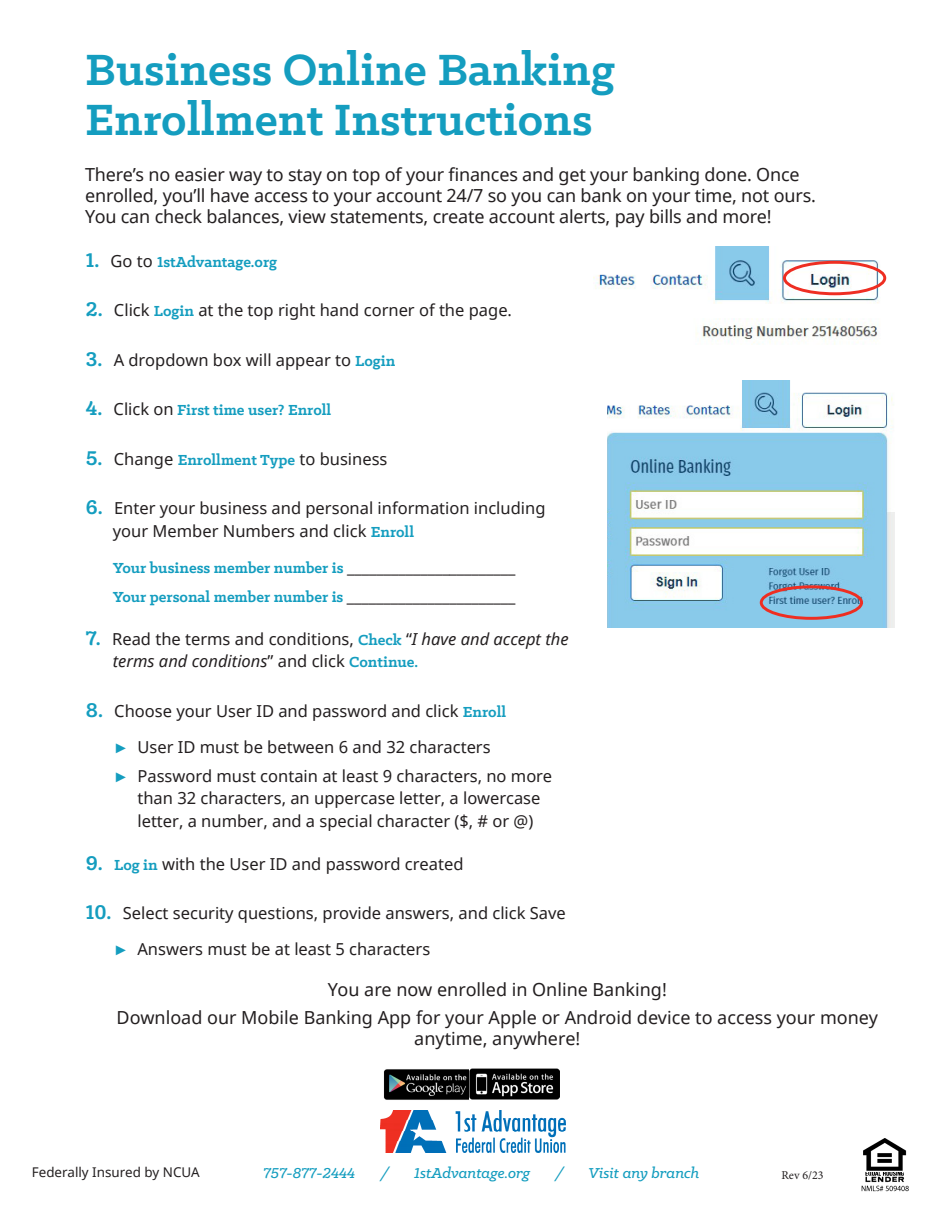
<style>
.page{position:relative;width:945px;height:1215px;background:#fff}
.page>*{position:absolute;margin:0;border:0;box-sizing:border-box;transform-origin:0 0}
.t1{font:700 49.5px/49.5px "Klinic Slab";color:#149dbf}
.Body_Copy{font:18px/21px "Noto Sans";letter-spacing:-.01em;color:#231f20}
.t2{font:16.5px/22.5px "Noto Sans";color:#231f20}
.Body_Copy-2{font:700 16.5px "Klinic Slab";color:#149dbf}
.Subheader{font:italic 500 16.2px "Klinic Slab";color:#149dbf}
.Body{font:13.35px "Noto Sans";color:#231f20}
.t3{font:12px "Minion Pro";color:#231f20}
.s1{font-size:22.5px}
.s2{font-family:"Noto Sans";font-weight:400;color:#231f20}
.s3{font-family:"Klinic Slab";font-weight:700;font-size:22.5px;color:#149dbf}
.s4{font-family:"Klinic Slab";font-weight:700;color:#149dbf}
.s5{font-style:italic}
.s6{color:#149dbf}
</style>
<div class="page">
<img style="left:380px;top:1110px;width:185px;height:42px">
<img style="left:383px;top:1069px;width:86px;height:31px">
<img style="left:469px;top:1069px;width:90px;height:31px">
<img style="left:861px;top:1139px;width:48px;height:53px">
<img style="left:594px;top:246px;width:293px;height:99px">
<div style="left:783px;top:261px;width:103px;height:34px;border:3px solid #ee2e22;border-radius:50%"></div>
<img style="left:608px;top:380px;width:287px;height:248px">
<div style="left:760px;top:585px;width:103px;height:35px;border:3px solid #ee2e22;border-radius:50%"></div>
<p class="t1" style="left:85px;top:44px;width:531px">Business Online Banking<br>Enrollment Instructions</p>
<p class="Body_Copy" style="left:85px;top:163px;width:732px">There’s no easier way to stay on top of your finances and get your banking done. Once enrolled, you’ll have access to your account 24/7 so you can bank on your time, not ours.<br>You can check balances, view statements, create account alerts, pay bills and more!</p>
<p class="Body_Copy-2" style="left:86px;top:251px;width:193px"><span class="s1">1.</span> <span class="s2">Go to</span> 1stAdvantage.org</p>
<p class="t2" style="left:86px;top:298px;width:428px"><span class="s3">2.</span> Click <span class="s4">Login</span> at the top right hand corner of the page.</p>
<p class="t2" style="left:86px;top:348px;width:311px"><span class="s3">3.</span> A dropdown box will appear to <span class="s4">Login</span></p>
<p class="Body_Copy-2" style="left:86px;top:399px;width:247px"><span class="s1">4.</span> <span class="s2">Click on</span> First time user? Enroll</p>
<p class="t2" style="left:86px;top:447px;width:303px"><span class="s3">5.</span> Change <span class="s4">Enrollment Type</span> to business</p>
<p class="t2" style="left:113px;top:496px;width:434px;text-indent:-27px"><span class="s3">6.</span> Enter your business and personal information including your Member Numbers and click <span class="s4">Enroll</span></p>
<p class="Body_Copy-2" style="left:113px;top:557px;width:404px">Your business member number is <span class="s2">_______________________</span></p>
<p class="Body_Copy-2" style="left:113px;top:586px;width:404px">Your personal member number is <span class="s2">_______________________</span></p>
<p class="t2" style="left:113px;top:627px;width:457px;text-indent:-27px"><span class="s3">7.</span> Read the terms and conditions, <span class="s4">Check</span> “<span class="s5">I have and accept the terms and conditions</span>” and click <span class="s4">Continue.</span></p>
<p class="t2" style="left:86px;top:699px;width:422px"><span class="s3">8.</span> Choose your User ID and password and click <span class="s4">Enroll</span></p>
<p class="t2" style="left:113px;top:735px;width:379px"><span class="s6">►</span> User ID must be between 6 and 32 characters</p>
<p class="t2" style="left:137px;top:764px;width:416px;text-indent:-25px"><span class="s6">►</span> Password must contain at least 9 characters, no more than 32 characters, an uppercase letter, a lowercase letter, a number, and a special character ($, # or @)</p>
<p class="t2" style="left:86px;top:852px;width:379px"><span class="s3">9.</span> <span class="s4">Log in</span> with the User ID and password created</p>
<p class="t2" style="left:86px;top:901px;width:482px"><span class="s3">10.</span> Select security questions, provide answers, and click Save</p>
<p class="t2" style="left:113px;top:937px;width:319px"><span class="s6">►</span> Answers must be at least 5 characters</p>
<p class="Body_Copy" style="left:328px;top:979px;width:340px">You are now enrolled in Online Banking!</p>
<p class="Body_Copy" style="left:117px;top:1007px;width:763px;text-align:center">Download our Mobile Banking App for your Apple or Android device to access your money anytime, anywhere!</p>
<p class="Subheader" style="left:263px;top:1162px;width:94px">757-877-2444</p>
<p class="Subheader" style="left:380px;top:1162px;width:10px">/</p>
<p class="Subheader" style="left:414px;top:1162px;width:117px">1stAdvantage.org</p>
<p class="Subheader" style="left:555px;top:1162px;width:10px">/</p>
<p class="Subheader" style="left:589px;top:1162px;width:112px">Visit any branch</p>
<p class="Body" style="left:32px;top:1163px;width:170px">Federally Insured by NCUA</p>
<p class="t3" style="left:781px;top:1168px;width:44px">Rev 6/23</p>
</div>
